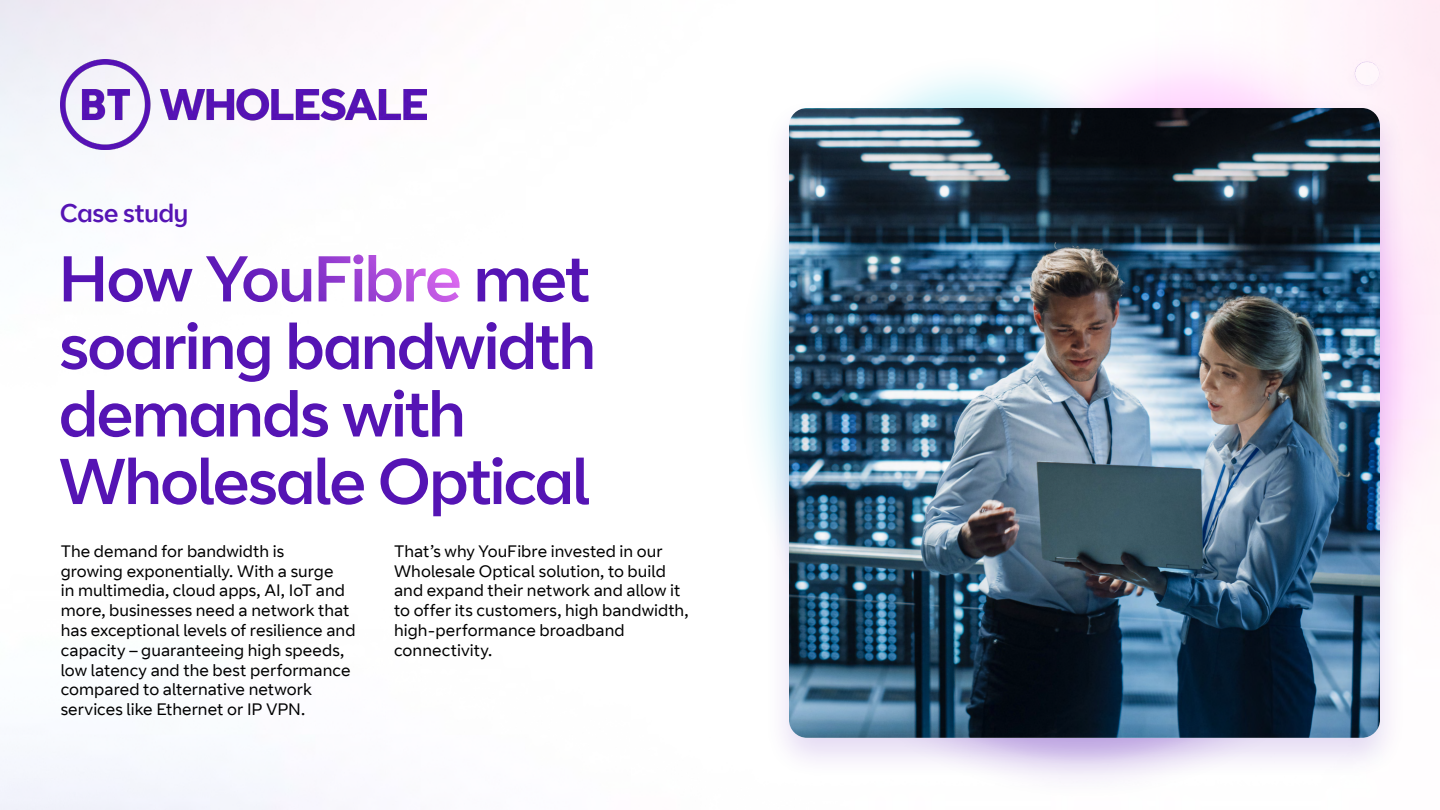
<style>
.page{position:relative;width:1440px;height:810px;background:#fff}
.page>*{position:absolute;margin:0;border:0;box-sizing:border-box;transform-origin:0 0}
.t1{font:64.5px/67.5px "BT Curve Headline";letter-spacing:-.015em;color:#5514b4}
.t2{font:25.5px "BT Curve Headline";letter-spacing:-.005em;color:#5514b4}
.t3{font:16.5px/19.8px "BT Curve";color:#000}
.s1{color:#fff}
</style>
<div class="page">
<img style="left:0;top:0;width:1440px;height:810px">
<div style="left:770px;top:212px;width:624px;height:590px;background:#fefefe"></div>
<div style="left:735px;top:52px;width:485px;height:657px;background:#fff"></div>
<div style="left:926px;top:21px;width:514px;height:690px;background:#ff80ff;opacity:.75"></div>
<img style="left:61px;top:59px;width:365px;height:90px">
<div style="left:762px;top:96px;width:645px;height:684px;background:#5514b4;opacity:.16"></div>
<img style="left:789px;top:108px;width:591px;height:630px">
<div style="left:1345px;top:51px;width:45px;height:45px;background:#fff2f9"></div>
<h2 class="t2" style="left:60px;top:198px;width:130px">Case study</h2>
<h1 class="t1" style="left:59px;top:248px;width:538px">How <span class="s1">YouFibre</span> met soaring bandwidth demands with<br>Wholesale Optical</h1>
<p class="t3" style="left:61px;top:542px;width:296px">The demand for bandwidth is<br>growing exponentially. With a surge<br>in multimedia, cloud apps, AI, IoT and more, businesses need a network that has exceptional levels of resilience and capacity – guaranteeing high speeds, low latency and the best performance compared to alternative network services like Ethernet or IP VPN.</p>
<p class="t3" style="left:394px;top:542px;width:296px">That’s why YouFibre invested in our<br>Wholesale Optical solution, to build and expand their network and allow it to offer its customers, high bandwidth, high-performance broadband connectivity.</p>
</div>
